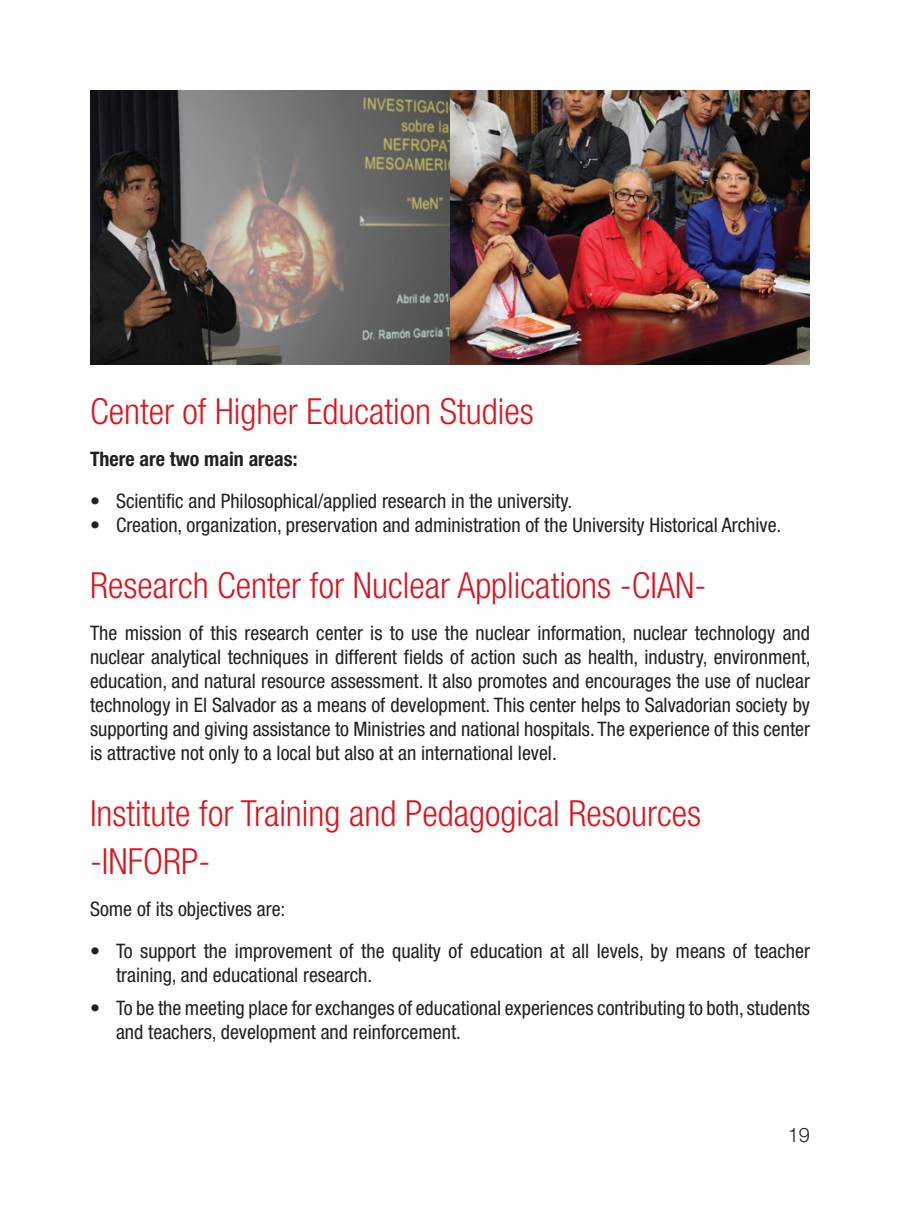
<style>
.page{position:relative;width:900px;height:1224px;background:#fff}
.page>*{position:absolute;margin:0;border:0;box-sizing:border-box;transform-origin:0 0}
.t1{font:300 condensed 36px/48px "Helvetica Neue";color:#d7171f}
.t2{font:condensed 20px/24px "Helvetica Neue";color:#231f20}
.t3{font:700 condensed 20px "Helvetica Neue";color:#231f20}
.t4{font:300 20px "Helvetica Neue";color:#231f20}
</style>
<div class="page">
<img style="left:90px;top:90px;width:720px;height:274px">
<h1 class="t1" style="left:90px;top:387px;width:445px">Center of Higher Education Studies</h1>
<p class="t3" style="left:90px;top:446px;width:209px">There are two main areas:</p>
<p class="t2" style="left:90px;top:488px;width:484px">• Scientific and Philosophical/applied research in the university.</p>
<p class="t2" style="left:90px;top:512px;width:693px">• Creation, organization, preservation and administration of the University Historical Archive.</p>
<h1 class="t1" style="left:90px;top:561px;width:618px">Research Center for Nuclear Applications -CIAN-</h1>
<p class="t2" style="left:90px;top:620px;width:722px;text-align:justify">The mission of this research center is to use the nuclear information, nuclear technology and nuclear analytical techniques in different fields of action such as health, industry, environment, education, and natural resource assessment. It also promotes and encourages the use of nuclear technology in El Salvador as a means of development. This center helps to Salvadorian society by supporting and giving assistance to Ministries and national hospitals. The experience of this center is attractive not only to a local but also at an international level.</p>
<h1 class="t1" style="left:90px;top:789px;width:613px">Institute for Training and Pedagogical Resources -INFORP-</h1>
<p class="t2" style="left:90px;top:896px;width:197px">Some of its objectives are:</p>
<p class="t2" style="left:116px;top:938px;width:695px;text-indent:-26px">• To support the improvement of the quality of education at all levels, by means of teacher training, and educational research.</p>
<p class="t2" style="left:116px;top:995px;width:695px;text-indent:-26px">• To be the meeting place for exchanges of educational experiences contributing to both, students and teachers, development and reinforcement.</p>
<p class="t4" style="left:788px;top:1123px;width:24px">19</p>
</div>
